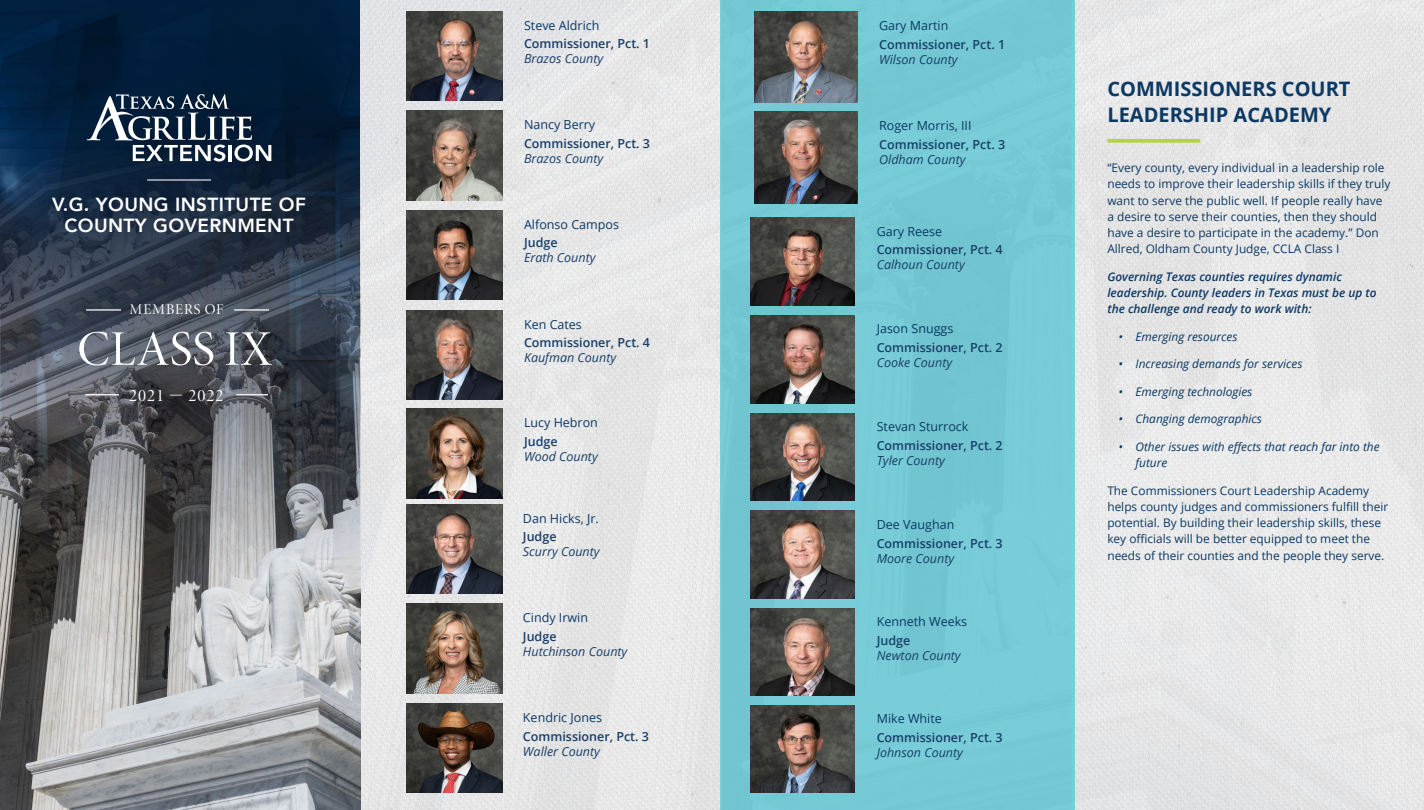
<style>
.page{position:relative;width:1424px;height:810px;background:#fff}
.page>*{position:absolute;margin:0;border:0;box-sizing:border-box;transform-origin:0 0}
.t1{font:50px "Minion Pro Disp";letter-spacing:.01em;color:#fff}
.Subtitle{font:700 20px/26.2px "Open Sans";color:#0c3964}
.t2{font:800 19px/21px "Avenir";letter-spacing:.02em;color:#fff;text-align:center}
.t3{font:17.5px "Minion Pro Disp";letter-spacing:.06em;color:#fff}
.t4{font:15px "Minion Pro Disp";letter-spacing:.06em;color:#fff}
.t5{font:600 12.5px "Open Sans";color:#193f69}
.County{font:italic 12.5px "Open Sans";color:#193f69}
.Name{font:12.5px "Open Sans";color:#0c3964}
.Body{font:11.88px/16.2px "Open Sans";color:#0c3964}
.t6{font:italic 11.88px/16.2px "Open Sans";color:#0c3964}
.Body-2{font:italic 600 11.88px/16.2px "Open Sans";color:#0c3964}
</style>
<div class="page">
<img style="left:0;top:0;width:360px;height:810px">
<div style="left:360px;top:0;width:360px;height:810px;background:#e7e7e8"></div>
<div style="left:1072px;top:0;width:351px;height:810px;background:#e7e7e8"></div>
<div style="left:720px;top:0;width:354px;height:810px;background:#74cdd9"></div>
<img style="left:406px;top:11px;width:96px;height:90px">
<img style="left:406px;top:111px;width:96px;height:89px">
<img style="left:406px;top:210px;width:96px;height:90px">
<img style="left:406px;top:311px;width:96px;height:88px">
<img style="left:406px;top:409px;width:96px;height:89px">
<img style="left:406px;top:504px;width:96px;height:90px">
<img style="left:754px;top:112px;width:103px;height:91px">
<img style="left:406px;top:604px;width:96px;height:89px">
<img style="left:406px;top:703px;width:96px;height:90px">
<img style="left:754px;top:11px;width:103px;height:91px">
<hr style="left:86px;top:309px;width:35px;height:2px;background:#fff">
<hr style="left:234px;top:309px;width:35px;height:2px;background:#fff">
<hr style="left:236px;top:394px;width:32px;height:1px;background:#fff">
<hr style="left:85px;top:394px;width:34px;height:1px;background:#fff">
<hr style="left:147px;top:179px;width:64px;height:2px;background:#fff">
<svg style="left:87px;top:94px;width:184px;height:67px"></svg>
<img style="left:750px;top:217px;width:104px;height:88px">
<img style="left:750px;top:608px;width:104px;height:88px">
<img style="left:750px;top:315px;width:104px;height:88px">
<img style="left:750px;top:413px;width:104px;height:88px">
<img style="left:750px;top:511px;width:104px;height:88px">
<img style="left:750px;top:705px;width:104px;height:88px">
<svg style="left:1107px;top:139px;width:93px;height:4px"></svg>
<p class="t2" style="left:52px;top:194px;width:255px">V.G. YOUNG INSTITUTE OF<br>COUNTY GOVERNMENT</p>
<p class="t4" style="left:130px;top:301px;width:95px">MEMBERS OF</p>
<p class="t1" style="left:77px;top:319px;width:196px">CLASS IX</p>
<p class="t3" style="left:129px;top:385px;width:96px">2021 — 2022</p>
<p class="Name" style="left:524px;top:17px;width:77px">Steve Aldrich</p>
<p class="t5" style="left:524px;top:35px;width:127px">Commissioner, Pct. 1</p>
<p class="County" style="left:524px;top:50px;width:81px">Brazos County</p>
<p class="Name" style="left:524px;top:116px;width:73px">Nancy Berry</p>
<p class="t5" style="left:524px;top:135px;width:127px">Commissioner, Pct. 3</p>
<p class="County" style="left:524px;top:150px;width:81px">Brazos County</p>
<p class="Name" style="left:524px;top:216px;width:96px">Alfonso Campos</p>
<p class="t5" style="left:524px;top:234px;width:35px">Judge</p>
<p class="County" style="left:524px;top:249px;width:73px">Erath County</p>
<p class="Name" style="left:524px;top:315px;width:59px">Ken Cates</p>
<p class="t5" style="left:524px;top:334px;width:127px">Commissioner, Pct. 4</p>
<p class="County" style="left:524px;top:349px;width:94px">Kaufman County</p>
<p class="Name" style="left:524px;top:414px;width:75px">Lucy Hebron</p>
<p class="t5" style="left:524px;top:433px;width:35px">Judge</p>
<p class="County" style="left:524px;top:448px;width:75px">Wood County</p>
<p class="Name" style="left:523px;top:510px;width:77px">Dan Hicks, Jr.</p>
<p class="t5" style="left:523px;top:528px;width:35px">Judge</p>
<p class="County" style="left:523px;top:543px;width:78px">Scurry County</p>
<p class="Name" style="left:523px;top:609px;width:67px">Cindy Irwin</p>
<p class="t5" style="left:523px;top:628px;width:35px">Judge</p>
<p class="County" style="left:523px;top:643px;width:106px">Hutchinson County</p>
<p class="Name" style="left:523px;top:709px;width:81px">Kendric Jones</p>
<p class="t5" style="left:523px;top:727px;width:127px">Commissioner, Pct. 3</p>
<p class="County" style="left:523px;top:742px;width:79px">Waller County</p>
<p class="Name" style="left:879px;top:17px;width:71px">Gary Martin</p>
<p class="t5" style="left:879px;top:35px;width:127px">Commissioner, Pct. 1</p>
<p class="County" style="left:879px;top:50px;width:80px">Wilson County</p>
<p class="Name" style="left:879px;top:117px;width:94px">Roger Morris, III</p>
<p class="t5" style="left:879px;top:136px;width:127px">Commissioner, Pct. 3</p>
<p class="County" style="left:879px;top:151px;width:88px">Oldham County</p>
<p class="Name" style="left:876px;top:223px;width:67px">Gary Reese</p>
<p class="t5" style="left:876px;top:241px;width:127px">Commissioner, Pct. 4</p>
<p class="County" style="left:876px;top:256px;width:90px">Calhoun County</p>
<p class="Name" style="left:876px;top:320px;width:78px">Jason Snuggs</p>
<p class="t5" style="left:876px;top:339px;width:127px">Commissioner, Pct. 2</p>
<p class="County" style="left:876px;top:354px;width:77px">Cooke County</p>
<p class="Name" style="left:876px;top:418px;width:93px">Stevan Sturrock</p>
<p class="t5" style="left:876px;top:437px;width:127px">Commissioner, Pct. 2</p>
<p class="County" style="left:876px;top:452px;width:70px">Tyler County</p>
<p class="Name" style="left:876px;top:516px;width:79px">Dee Vaughan</p>
<p class="t5" style="left:876px;top:535px;width:127px">Commissioner, Pct. 3</p>
<p class="County" style="left:876px;top:550px;width:79px">Moore County</p>
<p class="Name" style="left:876px;top:613px;width:92px">Kenneth Weeks</p>
<p class="t5" style="left:876px;top:632px;width:35px">Judge</p>
<p class="County" style="left:876px;top:647px;width:86px">Newton County</p>
<p class="Name" style="left:876px;top:710px;width:67px">Mike White</p>
<p class="t5" style="left:876px;top:729px;width:127px">Commissioner, Pct. 3</p>
<p class="County" style="left:876px;top:744px;width:88px">Johnson County</p>
<p class="Subtitle" style="left:1107px;top:75px;width:245px">COMMISSIONERS COURT<br>LEADERSHIP ACADEMY</p>
<p class="Body" style="left:1107px;top:159px;width:284px">“Every county, every individual in a leadership role needs to improve their leadership skills if they truly want to serve the public well. If people really have a desire to serve their counties, then they should have a desire to participate in the academy.” Don Allred, Oldham County Judge, CCLA Class I</p>
<p class="Body-2" style="left:1107px;top:268px;width:271px">Governing Texas counties requires dynamic leadership. County leaders in Texas must be up to the challenge and ready to work with:</p>
<p class="t6" style="left:1118px;top:328px;width:120px">• Emerging resources</p>
<p class="t6" style="left:1118px;top:356px;width:185px">• Increasing demands for services</p>
<p class="t6" style="left:1118px;top:383px;width:135px">• Emerging technologies</p>
<p class="t6" style="left:1118px;top:411px;width:145px">• Changing demographics</p>
<p class="t6" style="left:1135px;top:438px;width:245px;text-indent:-17px">• Other issues with effects that reach far into the future</p>
<p class="Body" style="left:1107px;top:482px;width:282px">The Commissioners Court Leadership Academy helps county judges and commissioners fulfill their potential. By building their leadership skills, these key officials will be better equipped to meet the needs of their counties and the people they serve.</p>
</div>
